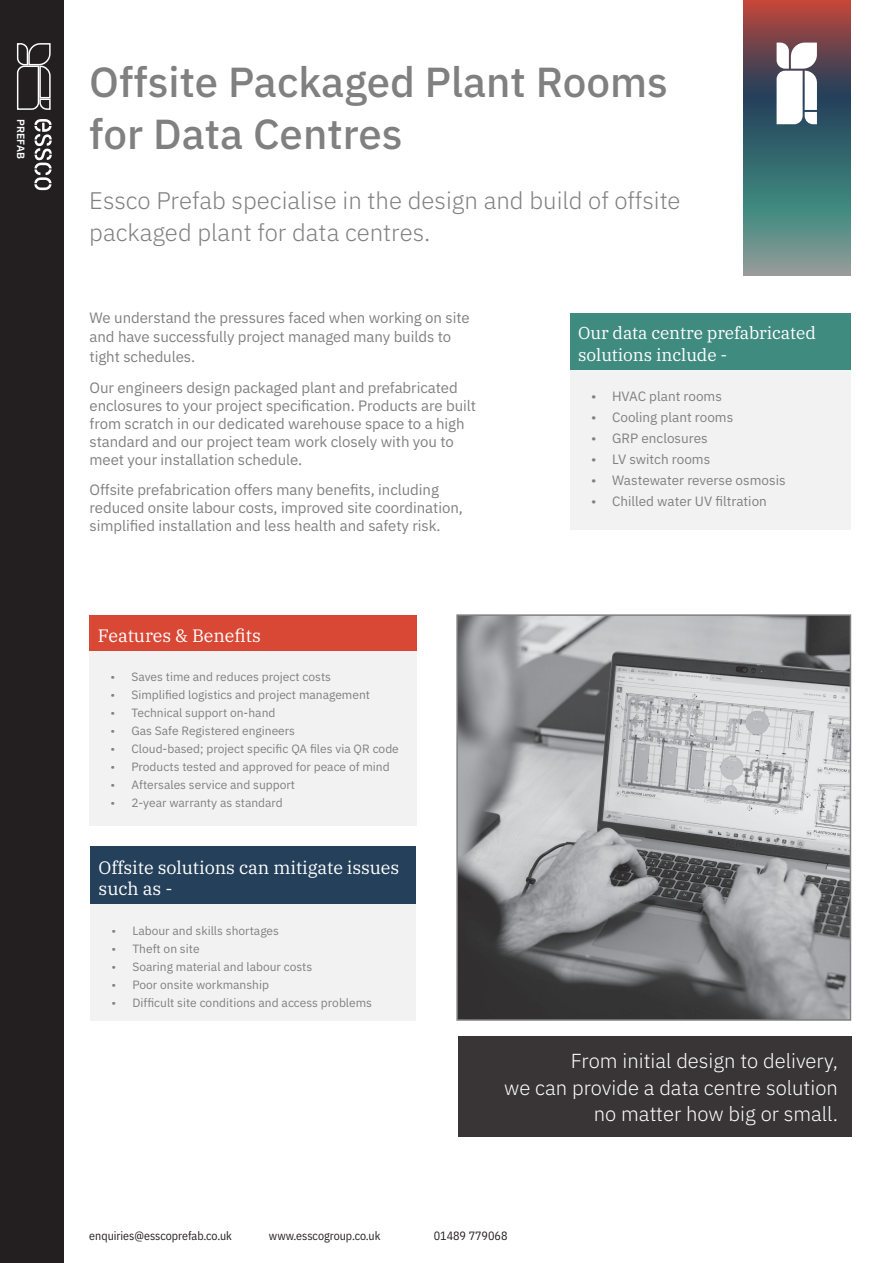
<style>
.page{position:relative;width:893px;height:1263px;background:#fff}
.page>*{position:absolute;margin:0;border:0;box-sizing:border-box;transform-origin:0 0}
.t1{font:500 42px/52.5px "IBM Plex Sans";color:#808080}
.t2{font:300 24px/31.5px "IBM Plex Sans";color:#808080}
.t3{font:300 20.25px/26.5px "IBM Plex Sans";color:#fff;text-align:right}
.Body_Text_Header{font:18px/21.6px "IBM Plex Serif";letter-spacing:-.005em;color:#fff}
.Body_Text_Header-2{font:17.25px/21.6px "IBM Plex Serif";letter-spacing:-.005em;color:#fff}
.Body_Text_Header-3{font:15px/18px "IBM Plex Sans";letter-spacing:-.005em;color:#808080}
.t4{font:13.5px "IBM Plex Sans";color:#808080}
.t5{font:12px "IBM Plex Sans";color:#808080}
.t6{font:12px "IBM Plex Sans Cond";color:#231f20}
.t7{font:600 10.5px "IBM Plex Sans";color:#fff}
</style>
<div class="page">
<div style="left:0;top:0;width:64px;height:1263px;background:#231f20"></div>
<svg style="left:743px;top:0;width:107px;height:275px;background:#58686a"></svg>
<svg style="left:777px;top:43px;width:40px;height:81px"></svg>
<svg style="left:34px;top:119px;width:18px;height:71px"></svg>
<svg style="left:16px;top:43px;width:35px;height:67px"></svg>
<img style="left:459px;top:617px;width:389px;height:401px">
<div style="left:456px;top:614px;width:395px;height:407px;border:2px solid #808080"></div>
<div style="left:89px;top:651px;width:328px;height:175px;background:#f2f2f2"></div>
<div style="left:89px;top:615px;width:328px;height:36px;background:#d94735"></div>
<div style="left:90px;top:904px;width:326px;height:117px;background:#f2f2f2"></div>
<div style="left:90px;top:847px;width:326px;height:57px;background:#24405a"></div>
<div style="left:570px;top:369px;width:280px;height:161px;background:#f2f2f2"></div>
<div style="left:570px;top:313px;width:280px;height:56px;background:#408b80"></div>
<div style="left:458px;top:1037px;width:393px;height:100px;background:#393536"></div>
<p class="t7" style="left:29px;top:119px;width:41px;rotate:90deg">PREFAB</p>
<p class="t1" style="left:89px;top:52px;width:580px">Offsite Packaged Plant Rooms for Data Centres</p>
<p class="t2" style="left:89px;top:183px;width:593px">Essco Prefab specialise in the design and build of offsite packaged plant for data centres.</p>
<p class="Body_Text_Header-3" style="left:90px;top:306px;width:382px;line-height:19.5px">We understand the pressures faced when working on site and have successfully project managed many builds to tight schedules.</p>
<p class="Body_Text_Header-3" style="left:90px;top:377px;width:388px">Our engineers design packaged plant and prefabricated enclosures to your project specification. Products are built from scratch in our dedicated warehouse space to a high standard and our project team work closely with you to meet your installation schedule.</p>
<p class="Body_Text_Header-3" style="left:90px;top:480px;width:375px">Offsite prefabrication offers many benefits, including reduced onsite labour costs, improved site coordination, simplified installation and less health and safety risk.</p>
<p class="Body_Text_Header-2" style="left:578px;top:321px;width:239px">Our data centre prefabricated solutions include -</p>
<p class="t4" style="left:591px;top:386px;width:132px">• HVAC plant rooms</p>
<p class="t4" style="left:591px;top:407px;width:144px">• Cooling plant rooms</p>
<p class="t4" style="left:591px;top:428px;width:118px">• GRP enclosures</p>
<p class="t4" style="left:591px;top:449px;width:121px">• LV switch rooms</p>
<p class="t4" style="left:591px;top:470px;width:196px">• Wastewater reverse osmosis</p>
<p class="t4" style="left:591px;top:491px;width:177px">• Chilled water UV filtration</p>
<p class="Body_Text_Header" style="left:98px;top:623px;width:164px">Features &amp; Benefits</p>
<p class="t5" style="left:110px;top:668px;width:222px">• Saves time and reduces project costs</p>
<p class="t5" style="left:110px;top:686px;width:261px">• Simplified logistics and project management</p>
<p class="t5" style="left:110px;top:704px;width:166px">• Technical support on-hand</p>
<p class="t5" style="left:110px;top:722px;width:186px">• Gas Safe Registered engineers</p>
<p class="t5" style="left:110px;top:740px;width:290px">• Cloud-based; project specific QA files via QR code</p>
<p class="t5" style="left:110px;top:758px;width:281px">• Products tested and approved for peace of mind</p>
<p class="t5" style="left:110px;top:776px;width:186px">• Aftersales service and support</p>
<p class="t5" style="left:110px;top:794px;width:174px">• 2-year warranty as standard</p>
<p class="Body_Text_Header" style="left:99px;top:855px;width:302px">Offsite solutions can mitigate issues such as -</p>
<p class="t5" style="left:111px;top:921px;width:169px">• Labour and skills shortages</p>
<p class="t5" style="left:111px;top:939px;width:90px">• Theft on site</p>
<p class="t5" style="left:111px;top:957px;width:202px">• Soaring material and labour costs</p>
<p class="t5" style="left:111px;top:975px;width:159px">• Poor onsite workmanship</p>
<p class="t5" style="left:111px;top:993px;width:262px">• Difficult site conditions and access problems</p>
<p class="t3" style="left:504px;top:1046px;width:335px">From initial design to delivery,<br>we can provide a data centre solution no matter how big or small.</p>
<p class="t6" style="left:89px;top:1227px;width:144px">enquiries@esscoprefab.co.uk</p>
<p class="t6" style="left:269px;top:1227px;width:113px">www.esscogroup.co.uk</p>
<p class="t6" style="left:434px;top:1227px;width:75px">01489 779068</p>
</div>
